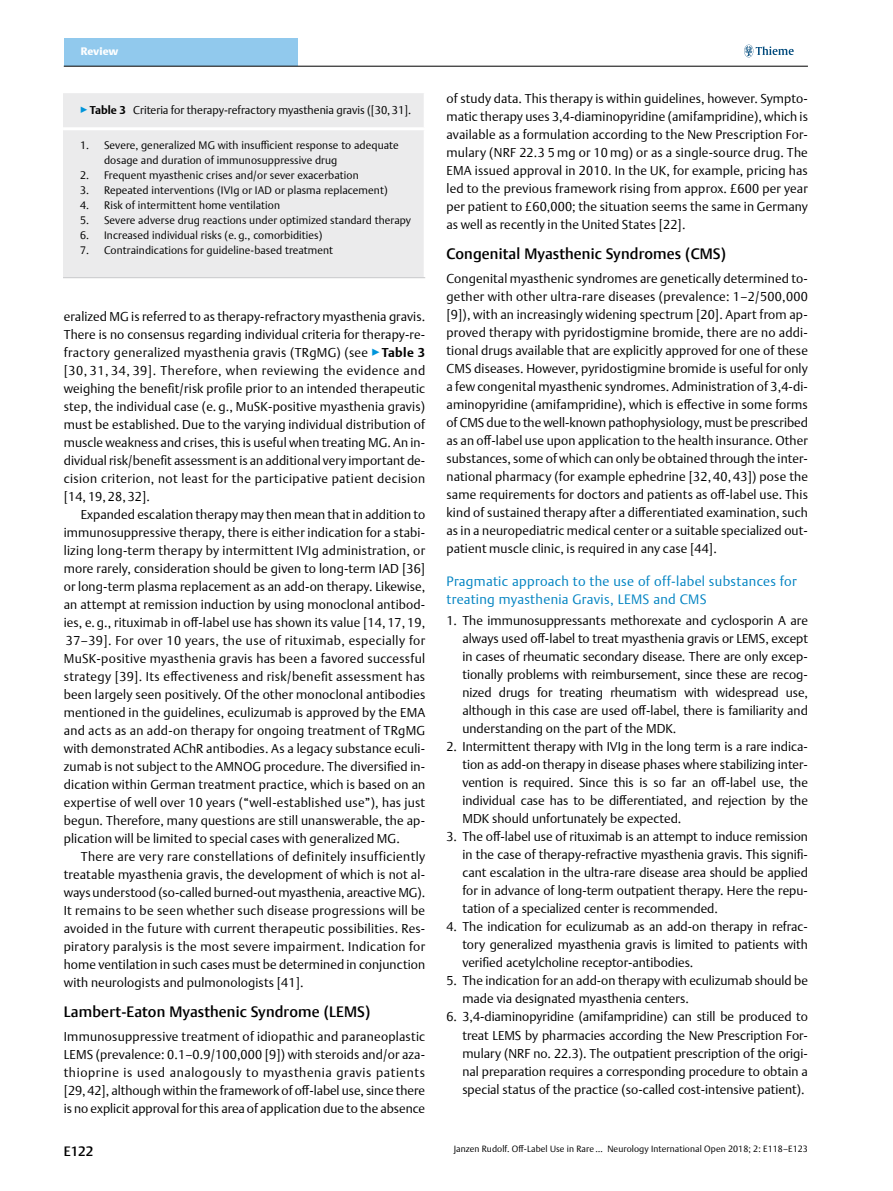
<style>
.page{position:relative;width:893px;height:1191px;background:#fff}
.page>*{position:absolute;margin:0;border:0;box-sizing:border-box;transform-origin:0 0}
.t1{font:500 15px "Thieme Argo 2011";letter-spacing:.01em;color:#000}
.t2{font:300 13.5px/18px "Thieme Argo 2011";letter-spacing:.025em;color:#0083c2}
.t3{font:500 13.5px "Thieme Argo 2011";color:#000}
.t4{font:300 12.75px/18px "Thieme Argo 2011";color:#000;text-align:justify}
.t5{font:300 11.25px "Thieme Argo 2011";color:#000}
.t6{font:300 10.8px/15px "Thieme Argo 2011";letter-spacing:.01em;color:#000}
.t7{font:900 10.8px "Thieme Argo 2011";letter-spacing:-.005em;color:#fff}
.t8{font:300 9px "Thieme Argo 2011";letter-spacing:.01em;color:#000}
.s1{color:#0095da}
.s2{font-weight:700}
</style>
<div class="page">
<div style="left:64px;top:38px;width:234px;height:28px;background:#91c9ed"></div>
<svg style="left:744px;top:45px;width:50px;height:12px"></svg>
<hr style="left:64px;top:66px;width:744px;height:1px;background:#000">
<div style="left:63px;top:93px;width:361px;height:184px;background:#ebebec"></div>
<hr style="left:63px;top:127px;width:362px;height:3px;background:#fff">
<hr style="left:63px;top:277px;width:362px;height:1px;background:#c7c8ca">
<p class="t7" style="left:81px;top:44px;width:39px">Review</p>
<p class="t5" style="left:80px;top:102px;width:333px"><span class="s1">▶</span><span class="s2">Table 3</span> Criteria for therapy-refractory myasthenia gravis ([30,31].</p>
<p class="t6" style="left:104px;top:138px;width:296px;text-indent:-24px">1. Severe, generalized MG with insufficient response to adequate dosage and duration of immunosuppressive drug</p>
<p class="t6" style="left:80px;top:168px;width:280px">2. Frequent myasthenic crises and/or sever exacerbation</p>
<p class="t6" style="left:80px;top:183px;width:309px">3. Repeated interventions (IVIg or IAD or plasma replacement)</p>
<p class="t6" style="left:80px;top:198px;width:201px">4. Risk of intermittent home ventilation</p>
<p class="t6" style="left:80px;top:213px;width:333px">5. Severe adverse drug reactions under optimized standard therapy</p>
<p class="t6" style="left:80px;top:228px;width:244px">6. Increased individual risks (e. g., comorbidities)</p>
<p class="t6" style="left:80px;top:243px;width:255px">7. Contraindications for guideline-based treatment</p>
<p class="t4" style="left:64px;top:307px;width:363px">eralized MG is referred to as therapy-refractory myasthenia gravis.<br>There is no consensus regarding individual criteria for therapy-re&shy;fractory generalized myasthenia gravis (TRgMG) (see <span class="s1">▶</span><span class="s2">Table 3 </span>[30, 31, 34, 39]. Therefore, when reviewing the evidence and weighing the benefit/risk profile prior to an intended therapeutic step, the individual case (e. g., MuSK-positive myasthenia gravis) must be established. Due to the varying individual distribution of muscle weakness and crises, this is useful when treating MG. An in&shy;dividual risk/benefit assessment is an additional very important de&shy;cision criterion, not least for the participative patient decision [14, 19, 28, 32].</p>
<p class="t4" style="left:64px;top:505px;width:363px;text-indent:17px">Expanded escalation therapy may then mean that in addition to immunosuppressive therapy, there is either indication for a stabi&shy;lizing long-term therapy by intermittent IVIg administration, or more rarely, consideration should be given to long-term IAD [36] or long-term plasma replacement as an add-on therapy. Likewise, an attempt at remission induction by using monoclonal antibod&shy;ies, e. g., rituximab in off-label use has shown its value [14, 17, 19, 37–39]. For over 10 years, the use of rituximab, especially for MuSK-positive myasthenia gravis has been a favored successful strategy [39]. Its effectiveness and risk/benefit assessment has been largely seen positively. Of the other monoclonal antibodies mentioned in the guidelines, eculizumab is approved by the EMA and acts as an add-on therapy for ongoing treatment of TRgMG with demonstrated AChR antibodies. As a legacy substance eculi&shy;zumab is not subject to the AMNOG procedure. The diversified in&shy;dication within German treatment practice, which is based on an expertise of well over 10 years (“well-established use”), has just begun. Therefore, many questions are still unanswerable, the ap&shy;plication will be limited to special cases with generalized MG.</p>
<p class="t4" style="left:64px;top:847px;width:363px;text-indent:17px">There are very rare constellations of definitely insufficiently treatable myasthenia gravis, the development of which is not al&shy;ways understood (so-called burned-out myasthenia, areactive MG).<br>It remains to be seen whether such disease progressions will be avoided in the future with current therapeutic possibilities. Res&shy;piratory paralysis is the most severe impairment. Indication for home ventilation in such cases must be determined in conjunction with neurologists and pulmonologists [41].</p>
<p class="t1" style="left:64px;top:1001px;width:308px">Lambert-Eaton Myasthenic Syndrome (LEMS)</p>
<p class="t4" style="left:64px;top:1027px;width:363px">Immunosuppressive treatment of idiopathic and paraneoplastic LEMS (prevalence: 0.1–0.9/100,000 [9]) with steroids and/or aza&shy;thioprine is used analogously to myasthenia gravis patients [29,42], although within the framework of off-label use, since there is no explicit approval for this area of application due to the absence</p>
<p class="t3" style="left:64px;top:1142px;width:31px">E122</p>
<p class="t4" style="left:446px;top:89px;width:363px">of study data. This therapy is within guidelines, however. Sympto&shy;matic therapy uses 3,4-diaminopyridine (amifampridine), which is available as a formulation according to the New Prescription For&shy;mulary (NRF 22.3 5 mg or 10 mg) or as a single-source drug. The EMA issued approval in 2010. In the UK, for example, pricing has led to the previous framework rising from approx. £600 per year per patient to £60,000; the situation seems the same in Germany as well as recently in the United States [22].</p>
<p class="t1" style="left:446px;top:244px;width:281px">Congenital Myasthenic Syndromes (CMS)</p>
<p class="t4" style="left:446px;top:269px;width:363px">Congenital myasthenic syndromes are genetically determined to&shy;gether with other ultra-rare diseases (prevalence: 1–2/500,000 [9]), with an increasingly widening spectrum [20]. Apart from ap&shy;proved therapy with pyridostigmine bromide, there are no addi&shy;tional drugs available that are explicitly approved for one of these CMS diseases. However, pyridostigmine bromide is useful for only a few congenital myasthenic syndromes. Administration of 3,4-di&shy;aminopyridine (amifampridine), which is effective in some forms of CMS due to the well-known pathophysiology, must be prescribed as an off-label use upon application to the health insurance. Other substances, some of which can only be obtained through the inter&shy;national pharmacy (for example ephedrine [32, 40, 43]) pose the same requirements for doctors and patients as off-label use. This kind of sustained therapy after a differentiated examination, such as in a neuropediatric medical center or a suitable specialized out&shy;patient muscle clinic, is required in any case [44].</p>
<p class="t2" style="left:446px;top:572px;width:352px">Pragmatic approach to the use of off-label substances for treating myasthenia Gravis, LEMS and CMS</p>
<p class="t4" style="left:462px;top:611px;width:347px;text-indent:-16px">1. The immunosuppressants methorexate and cyclosporin A are always used off-label to treat myasthenia gravis or LEMS, except in cases of rheumatic secondary disease. There are only excep&shy;tionally problems with reimbursement, since these are recog&shy;nized drugs for treating rheumatism with widespread use, although in this case are used off-label, there is familiarity and understanding on the part of the MDK.</p>
<p class="t4" style="left:462px;top:737px;width:347px;text-indent:-16px">2. Intermittent therapy with IVIg in the long term is a rare indica&shy;tion as add-on therapy in disease phases where stabilizing inter&shy;vention is required. Since this is so far an off-label use, the individual case has to be differentiated, and rejection by the MDK should unfortunately be expected.</p>
<p class="t4" style="left:462px;top:827px;width:347px;text-indent:-16px">3. The off-label use of rituximab is an attempt to induce remission in the case of therapy-refractive myasthenia gravis. This signifi&shy;cant escalation in the ultra-rare disease area should be applied for in advance of long-term outpatient therapy. Here the repu&shy;tation of a specialized center is recommended.</p>
<p class="t4" style="left:462px;top:917px;width:347px;text-indent:-16px">4. The indication for eculizumab as an add-on therapy in refrac&shy;tory generalized myasthenia gravis is limited to patients with verified acetylcholine receptor-antibodies.</p>
<p class="t4" style="left:462px;top:971px;width:347px;text-indent:-16px">5. The indication for an add-on therapy with eculizumab should be made via designated myasthenia centers.</p>
<p class="t4" style="left:462px;top:1007px;width:347px;text-indent:-16px">6. 3,4-diaminopyridine (amifampridine) can still be produced to treat LEMS by pharmacies according the New Prescription For&shy;mulary (NRF no. 22.3). The outpatient prescription of the origi&shy;nal preparation requires a corresponding procedure to obtain a special status of the practice (so-called cost-intensive patient).</p>
<p class="t8" style="left:454px;top:1143px;width:356px">Janzen Rudolf. Off-Label Use in Rare … Neurology International Open 2018; 2: E118–E123</p>
</div>
